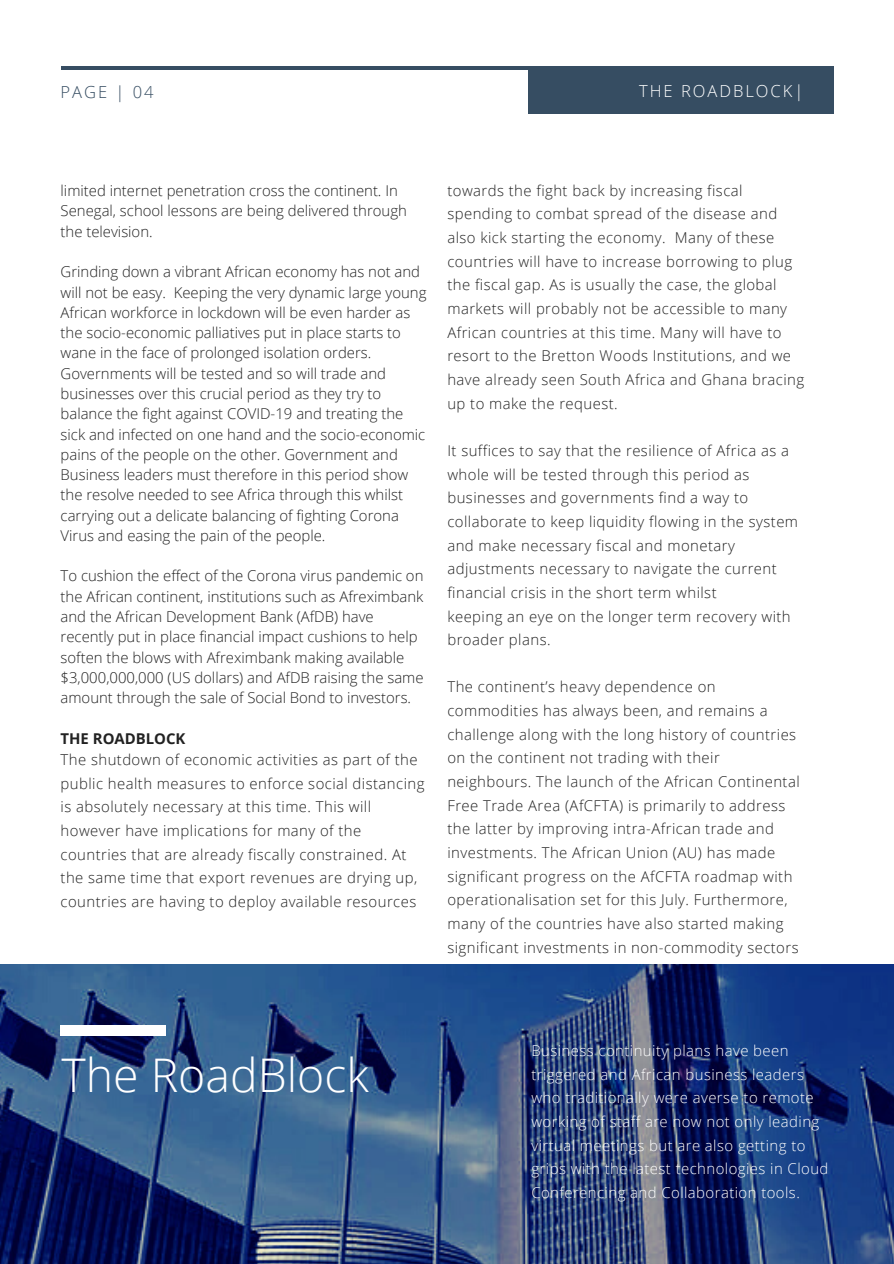
<style>
.page{position:relative;width:894px;height:1264px;background:#fff}
.page>*{position:absolute;margin:0;border:0;box-sizing:border-box;transform-origin:0 0}
.t1{font:300 46.35px "Open Sans";color:#fff}
.t2{font:300 16.5px "Open Sans";letter-spacing:.12em;color:#fff}
.t3{font:300 16.5px "Open Sans";letter-spacing:.12em;color:#364d62}
.t4{font:300 14.85px/23.7px "Open Sans";letter-spacing:.03em;color:#222}
.t5{font:300 14.85px/20.2px "Open Sans";color:#222}
.t6{font:300 14.85px/23.7px "Open Sans";letter-spacing:.03em;color:#fff}
.t7{font:700 14.85px "Open Sans";color:#222}
</style>
<div class="page">
<hr style="left:61px;top:66px;width:771px;height:4px;background:#364d62">
<div style="left:528px;top:66px;width:305px;height:48px;background:#364d62"></div>
<img style="left:0;top:964px;width:893px;height:299px">
<div style="left:60px;top:1025px;width:105px;height:10px;background:#fff"></div>
<p class="t3" style="left:61px;top:80px;width:95px">PAGE | 04</p>
<p class="t2" style="left:639px;top:79px;width:166px">THE ROADBLOCK|</p>
<p class="t5" style="left:61px;top:180px;width:348px">limited internet penetration cross the continent. In<br>Senegal, school lessons are being delivered through the television.</p>
<p class="t5" style="left:61px;top:261px;width:367px">Grinding down a vibrant African economy has not and will not be easy. Keeping the very dynamic large young African workforce in lockdown will be even harder as the socio-economic palliatives put in place starts to wane in the face of prolonged isolation orders.<br>Governments will be tested and so will trade and businesses over this crucial period as they try to balance the fight against COVID-19 and treating the sick and infected on one hand and the socio-economic pains of the people on the other. Government and Business leaders must therefore in this period show the resolve needed to see Africa through this whilst carrying out a delicate balancing of fighting Corona Virus and easing the pain of the people.</p>
<p class="t5" style="left:61px;top:565px;width:364px">To cushion the effect of the Corona virus pandemic on the African continent, institutions such as Afreximbank and the African Development Bank (AfDB) have recently put in place financial impact cushions to help soften the blows with Afreximbank making available $3,000,000,000 (US dollars) and AfDB raising the same amount through the sale of Social Bond to investors.</p>
<p class="t7" style="left:61px;top:727px;width:126px">THE ROADBLOCK</p>
<p class="t4" style="left:61px;top:747px;width:365px">The shutdown of economic activities as part of the public health measures to enforce social distancing is absolutely necessary at this time. This will however have implications for many of the countries that are already fiscally constrained. At the same time that export revenues are drying up, countries are having to deploy available resources</p>
<p class="t4" style="left:447px;top:178px;width:358px">towards the fight back by increasing fiscal spending to combat spread of the disease and also kick starting the economy. Many of these countries will have to increase borrowing to plug the fiscal gap. As is usually the case, the global markets will probably not be accessible to many African countries at this time. Many will have to resort to the Bretton Woods Institutions, and we have already seen South Africa and Ghana bracing up to make the request.</p>
<p class="t4" style="left:447px;top:438px;width:352px">It suffices to say that the resilience of Africa as a whole will be tested through this period as businesses and governments find a way to collaborate to keep liquidity flowing in the system and make necessary fiscal and monetary adjustments necessary to navigate the current financial crisis in the short term whilst<br>keeping an eye on the longer term recovery with broader plans.</p>
<p class="t4" style="left:447px;top:675px;width:354px">The continent’s heavy dependence on commodities has always been, and remains a challenge along with the long history of countries on the continent not trading with their neighbours. The launch of the African Continental Free Trade Area (AfCFTA) is primarily to address the latter by improving intra-African trade and investments. The African Union (AU) has made significant progress on the AfCFTA roadmap with operationalisation set for this July. Furthermore, many of the countries have also started making significant investments in non-commodity sectors</p>
<h1 class="t1" style="left:62px;top:1043px;width:309px">The RoadBlock</h1>
<p class="t6" style="left:531px;top:1038px;width:298px">Business continuity plans have been triggered and African business leaders who traditionally were averse to remote working of staff are now not only leading virtual meetings but are also getting to grips with the latest technologies in Cloud Conferencing and Collaboration tools.</p>
</div>
